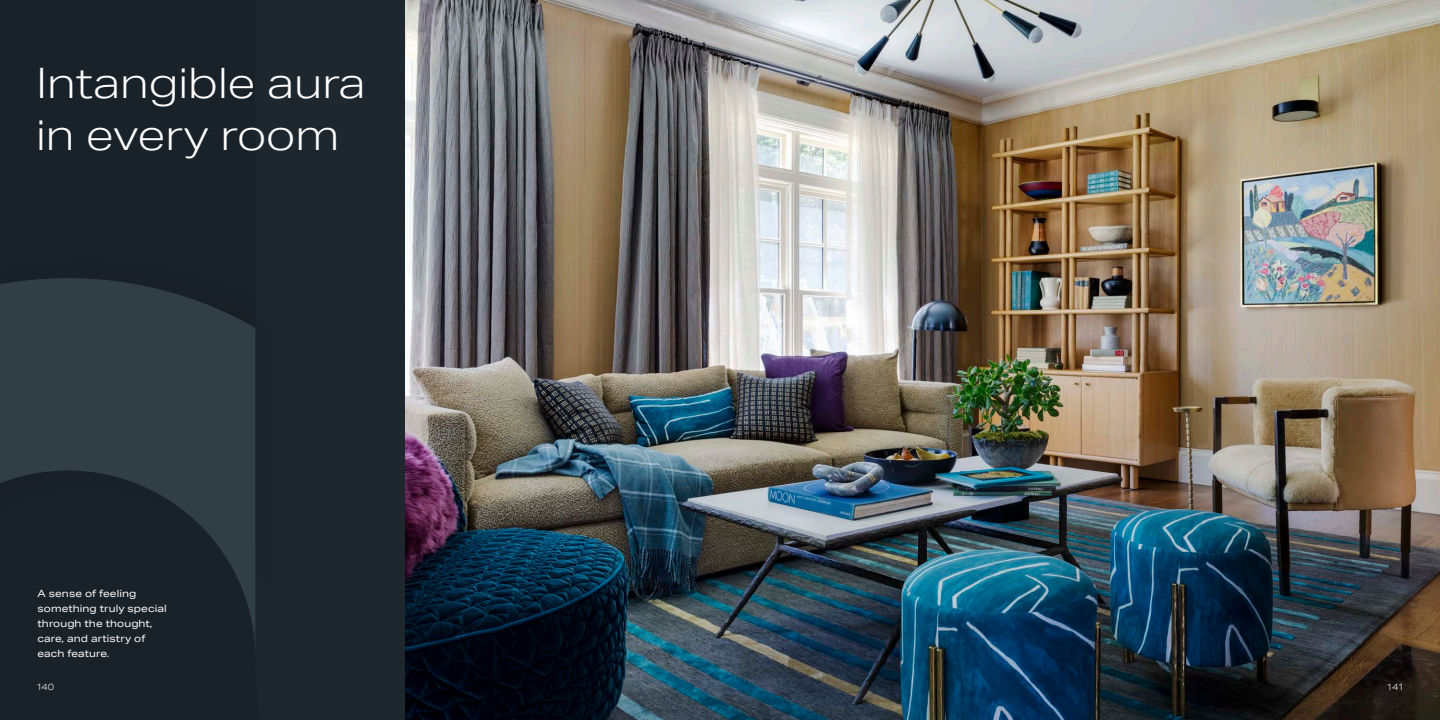
<style>
.page{position:relative;width:1440px;height:720px;background:#1a2229}
.page>*{position:absolute;margin:0;border:0;box-sizing:border-box;transform-origin:0 0}
.t1{font:300 42px/52px "Aktiv Grotesk Ex";color:#fff}
.t2{font:10px/15px "Aktiv Grotesk Ex";letter-spacing:.01em;color:#fff}
.t3{font:300 9px "Aktiv Grotesk Ex";letter-spacing:-.075em;color:#fff}
</style>
<div class="page">
<svg style="left:0;top:278px;width:253px;height:348px;fill:#323e46"></svg>
<img style="left:405px;top:0;width:1035px;height:720px">
<p class="t1" style="left:36px;top:57px;width:331px">Intangible aura in every room</p>
<p class="t2" style="left:38px;top:585px;width:131px">A sense of feeling something truly special through the thought, care, and artistry of each feature.</p>
<p class="t3" style="left:36px;top:682px;width:19px">140</p>
<p class="t3" style="left:1386px;top:682px;width:19px">141</p>
</div>
